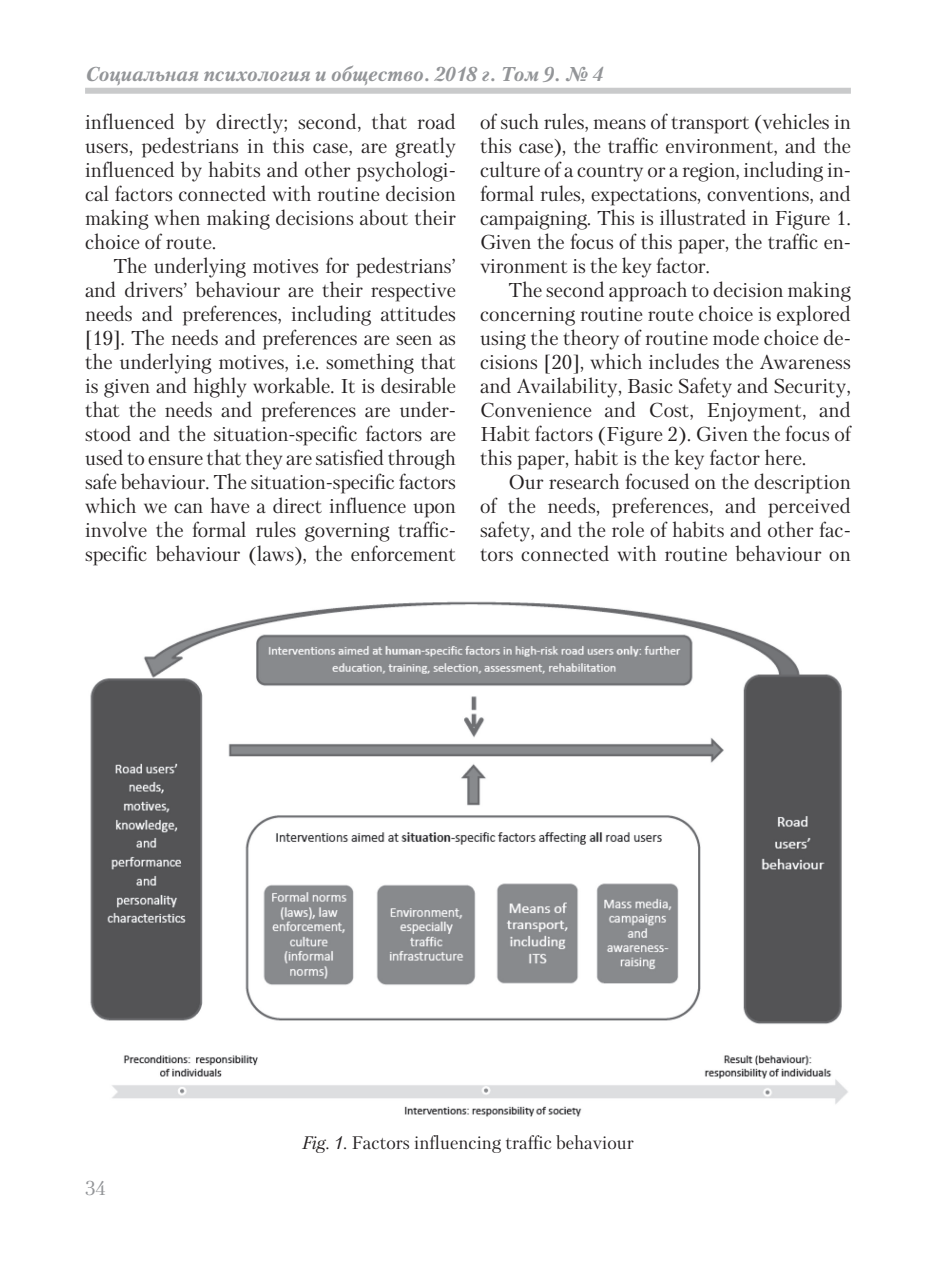
<style>
.page{position:relative;width:936px;height:1276px;background:#fff}
.page>*{position:absolute;margin:0;border:0;box-sizing:border-box;transform-origin:0 0}
.Основной{font:20px/24px "Petersburg C";color:#231f20;text-align:justify}
.t1{font:italic 700 20px "Petersburg C";color:#939598}
.t2{font:20px "Petersburg C";color:#939598}
.Основной-2{font:18px "Petersburg C";color:#231f20}
.s1{font-style:italic}
</style>
<div class="page">
<div style="left:85px;top:88px;width:765px;height:6px;background:#c9cacb"></div>
<img style="left:90px;top:601px;width:758px;height:516px">
<p class="t1" style="left:85px;top:62px;width:520px">Социальная психология и общество. 2018 г. Том 9. № 4</p>
<p class="Основной" style="left:85px;top:110px;width:372px">influenced by directly; second, that road users, pedestrians in this case, are greatly influenced by habits and other psychologi&shy;cal factors connected with routine decision making when making decisions about their choice of route.</p>
<p class="Основной" style="left:85px;top:254px;width:372px;text-indent:28px">The underlying motives for pedestrians’ and drivers’ behaviour are their respective needs and preferences, including attitudes [19]. The needs and preferences are seen as the underlying motives, i.e. something that is given and highly workable. It is desirable that the needs and preferences are under&shy;stood and the situation-specific factors are used to ensure that they are satisfied through safe behaviour. The situation-specific factors which we can have a direct influence upon involve the formal rules governing traffic&shy;specific behaviour (laws), the enforcement</p>
<p class="Основной" style="left:480px;top:110px;width:372px">of such rules, means of transport (vehicles in this case), the traffic environment, and the culture of a country or a region, including in&shy;formal rules, expectations, conventions, and campaigning. This is illustrated in Figure 1.<br>Given the focus of this paper, the traffic en&shy;vironment is the key factor.</p>
<p class="Основной" style="left:480px;top:278px;width:372px;text-indent:28px">The second approach to decision making concerning routine route choice is explored using the theory of routine mode choice de&shy;cisions [20], which includes the Awareness and Availability, Basic Safety and Security, Convenience and Cost, Enjoyment, and Habit factors (Figure 2). Given the focus of this paper, habit is the key factor here.</p>
<p class="Основной" style="left:480px;top:470px;width:372px;text-indent:28px">Our research focused on the description of the needs, preferences, and perceived safety, and the role of habits and other fac&shy;tors connected with routine behaviour on</p>
<p class="t2" style="left:85px;top:1176px;width:23px">34</p>
<p class="Основной-2" style="left:302px;top:1132px;width:333px"><span class="s1">Fig. 1.</span> Factors influencing traffic behaviour</p>
</div>
